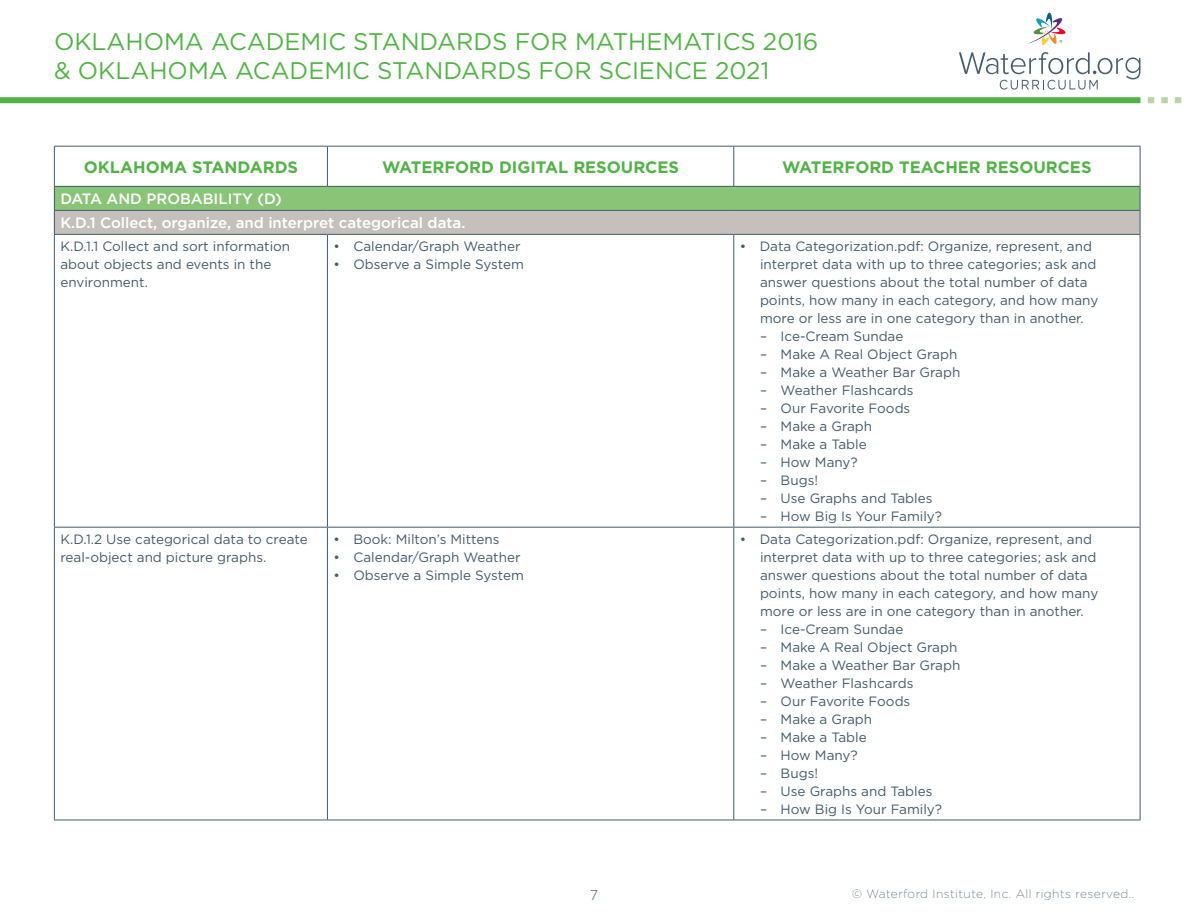
<style>
.page{position:relative;width:1188px;height:918px;background:#fff}
.page>*{position:absolute;margin:0;border:0;box-sizing:border-box;transform-origin:0 0}
.t1{font:24px/28.8px "Gotham";color:#53b247}
._0_-_Main_Table_Head{font:700 16.5px "Gotham";color:#53b247}
._3_-_Third_Header_Gr{font:500 15px "Gotham";color:#fff}
._2_-_Second_Colorbar{font:500 15px "Gotham";color:#fff}
.t2{font:300 14.25px "Gotham";color:#435b6d}
.Chart_Copy{font:13.5px/18px "Gotham";color:#435b6d}
.t3{font:200 12px "Gotham";letter-spacing:.04em;color:#435b6d}
</style>
<div class="page">
<svg style="left:959px;top:52px;width:181px;height:38px"></svg>
<svg style="left:1028px;top:12px;width:38px;height:33px"></svg>
<div style="left:0;top:97px;width:1140px;height:6px;background:#53b247"></div>
<svg style="left:1148px;top:97px;width:6px;height:6px"></svg>
<div style="left:1161px;top:97px;width:7px;height:6px;background:#b8d5a5"></div>
<svg style="left:1175px;top:97px;width:6px;height:6px"></svg>
<div style="left:54px;top:186px;width:1086px;height:24px;background:#89c477"></div>
<div style="left:54px;top:210px;width:1086px;height:24px;background:#c5c0bc"></div>
<hr style="left:54px;top:527px;width:273px;height:1px;background:#435b6d">
<hr style="left:327px;top:527px;width:407px;height:1px;background:#435b6d">
<hr style="left:734px;top:527px;width:406px;height:1px;background:#435b6d">
<hr style="left:54px;top:146px;width:273px;height:1px;background:#435b6d">
<hr style="left:54px;top:147px;width:1px;height:39px;background:#435b6d">
<hr style="left:54px;top:235px;width:1px;height:292px;background:#435b6d">
<hr style="left:54px;top:528px;width:1px;height:292px;background:#435b6d">
<hr style="left:327px;top:146px;width:407px;height:1px;background:#435b6d">
<hr style="left:327px;top:147px;width:1px;height:39px;background:#435b6d">
<hr style="left:327px;top:235px;width:1px;height:292px;background:#435b6d">
<hr style="left:327px;top:528px;width:1px;height:292px;background:#435b6d">
<hr style="left:734px;top:146px;width:406px;height:1px;background:#435b6d">
<hr style="left:733px;top:147px;width:1px;height:39px;background:#435b6d">
<hr style="left:1140px;top:147px;width:1px;height:39px;background:#435b6d">
<hr style="left:733px;top:235px;width:1px;height:292px;background:#435b6d">
<hr style="left:1140px;top:235px;width:1px;height:292px;background:#435b6d">
<hr style="left:733px;top:528px;width:1px;height:292px;background:#435b6d">
<hr style="left:1140px;top:528px;width:1px;height:292px;background:#435b6d">
<hr style="left:54px;top:210px;width:273px;height:1px;background:#435b6d">
<svg style="left:54px;top:187px;width:1px;height:47px"></svg>
<hr style="left:327px;top:210px;width:407px;height:1px;background:#435b6d">
<hr style="left:734px;top:210px;width:406px;height:1px;background:#435b6d">
<svg style="left:1140px;top:187px;width:1px;height:47px"></svg>
<hr style="left:54px;top:234px;width:273px;height:1px;background:#435b6d">
<hr style="left:327px;top:234px;width:407px;height:1px;background:#435b6d">
<hr style="left:734px;top:234px;width:406px;height:1px;background:#435b6d">
<hr style="left:54px;top:820px;width:273px;height:1px;background:#435b6d">
<hr style="left:327px;top:820px;width:407px;height:1px;background:#435b6d">
<hr style="left:734px;top:820px;width:406px;height:1px;background:#435b6d">
<hr style="left:54px;top:186px;width:273px;height:1px;background:#435b6d">
<hr style="left:327px;top:186px;width:407px;height:1px;background:#435b6d">
<hr style="left:734px;top:186px;width:406px;height:1px;background:#435b6d">
<h1 class="t1" style="left:54px;top:27px;width:766px">OKLAHOMA ACADEMIC STANDARDS FOR MATHEMATICS 2016 &amp; OKLAHOMA ACADEMIC STANDARDS FOR SCIENCE 2021</h1>
<p class="_0_-_Main_Table_Head" style="left:84px;top:156px;width:216px">OKLAHOMA STANDARDS</p>
<p class="_0_-_Main_Table_Head" style="left:382px;top:156px;width:298px">WATERFORD DIGITAL RESOURCES</p>
<p class="_0_-_Main_Table_Head" style="left:782px;top:156px;width:311px">WATERFORD TEACHER RESOURCES</p>
<p class="_2_-_Second_Colorbar" style="left:60px;top:189px;width:223px">DATA AND PROBABILITY (D)</p>
<p class="_3_-_Third_Header_Gr" style="left:60px;top:213px;width:407px">K.D.1 Collect, organize, and interpret categorical data.</p>
<p class="Chart_Copy" style="left:60px;top:237px;width:231px">K.D.1.1 Collect and sort information about objects and events in the environment.</p>
<p class="Chart_Copy" style="left:333px;top:237px;width:189px">• Calendar/Graph Weather</p>
<p class="Chart_Copy" style="left:760px;top:237px;width:340px;text-indent:-20px">• Data Categorization.pdf: Organize, represent, and interpret data with up to three categories; ask and answer questions about the total number of data points, how many in each category, and how many more or less are in one category than in another.</p>
<p class="Chart_Copy" style="left:760px;top:327px;width:145px">– Ice-Cream Sundae</p>
<p class="Chart_Copy" style="left:760px;top:345px;width:199px">– Make A Real Object Graph</p>
<p class="Chart_Copy" style="left:760px;top:363px;width:202px">– Make a Weather Bar Graph</p>
<p class="Chart_Copy" style="left:760px;top:381px;width:155px">– Weather Flashcards</p>
<p class="Chart_Copy" style="left:760px;top:399px;width:152px">– Our Favorite Foods</p>
<p class="Chart_Copy" style="left:760px;top:417px;width:114px">– Make a Graph</p>
<p class="Chart_Copy" style="left:760px;top:435px;width:108px">– Make a Table</p>
<p class="Chart_Copy" style="left:760px;top:453px;width:99px">– How Many?</p>
<p class="Chart_Copy" style="left:760px;top:471px;width:60px">– Bugs!</p>
<p class="Chart_Copy" style="left:760px;top:489px;width:174px">– Use Graphs and Tables</p>
<p class="Chart_Copy" style="left:760px;top:507px;width:184px">– How Big Is Your Family?</p>
<p class="Chart_Copy" style="left:333px;top:255px;width:192px">• Observe a Simple System</p>
<p class="Chart_Copy" style="left:60px;top:530px;width:249px">K.D.1.2 Use categorical data to create real-object and picture graphs.</p>
<p class="Chart_Copy" style="left:333px;top:530px;width:168px">• Book: Milton’s Mittens</p>
<p class="Chart_Copy" style="left:333px;top:548px;width:189px">• Calendar/Graph Weather</p>
<p class="Chart_Copy" style="left:333px;top:566px;width:192px">• Observe a Simple System</p>
<p class="Chart_Copy" style="left:760px;top:530px;width:340px;text-indent:-20px">• Data Categorization.pdf: Organize, represent, and interpret data with up to three categories; ask and answer questions about the total number of data points, how many in each category, and how many more or less are in one category than in another.</p>
<p class="Chart_Copy" style="left:760px;top:620px;width:145px">– Ice-Cream Sundae</p>
<p class="Chart_Copy" style="left:760px;top:638px;width:199px">– Make A Real Object Graph</p>
<p class="Chart_Copy" style="left:760px;top:656px;width:202px">– Make a Weather Bar Graph</p>
<p class="Chart_Copy" style="left:760px;top:674px;width:155px">– Weather Flashcards</p>
<p class="Chart_Copy" style="left:760px;top:692px;width:152px">– Our Favorite Foods</p>
<p class="Chart_Copy" style="left:760px;top:710px;width:114px">– Make a Graph</p>
<p class="Chart_Copy" style="left:760px;top:728px;width:108px">– Make a Table</p>
<p class="Chart_Copy" style="left:760px;top:746px;width:99px">– How Many?</p>
<p class="Chart_Copy" style="left:760px;top:764px;width:60px">– Bugs!</p>
<p class="Chart_Copy" style="left:760px;top:782px;width:174px">– Use Graphs and Tables</p>
<p class="Chart_Copy" style="left:760px;top:800px;width:184px">– How Big Is Your Family?</p>
<p class="t2" style="left:590px;top:886px;width:10px">7</p>
<p class="t3" style="left:852px;top:886px;width:283px">© Waterford Institute, Inc. All rights reserved..</p>
</div>
